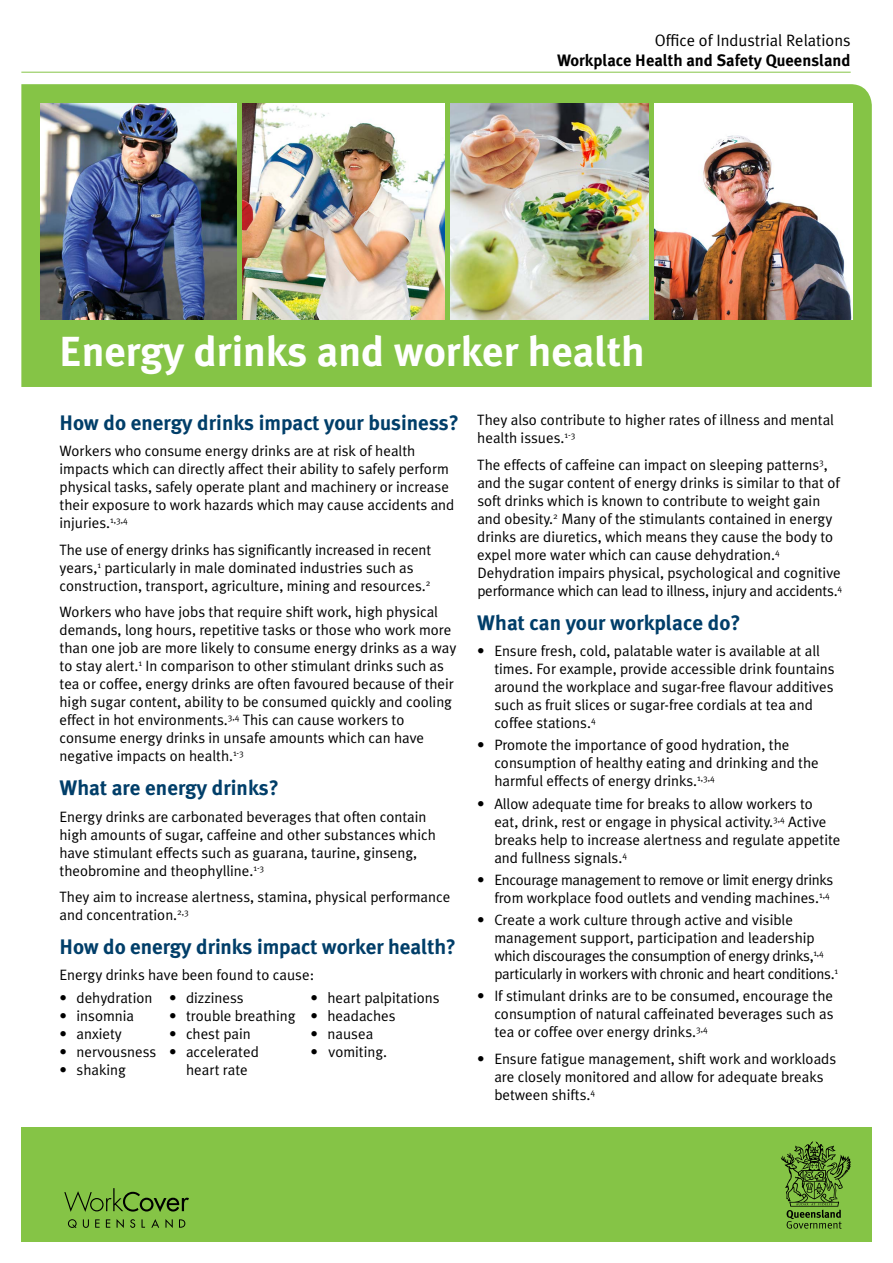
<style>
.page{position:relative;width:893px;height:1263px;background:#fff}
.page>*{position:absolute;margin:0;border:0;box-sizing:border-box;transform-origin:0 0}
.t1{font:700 42px "Meta Plus";color:#fff}
.t2{font:700 21px "Meta Plus";color:#003e69}
.t3{font:700 16.5px "Meta Plus";color:#000}
.t4{font:16.5px "Meta Plus Normal";color:#000}
.t5{font:15px/18px "Meta Plus Normal";color:#000}
.t6{font:15px/18px "Meta Plus Normal";letter-spacing:-.02em;color:#000;text-align:right}
</style>
<div class="page">
<div style="left:21px;top:84px;width:851px;height:303px;background:#85c446"></div>
<img style="left:41px;top:103px;width:195px;height:216px">
<img style="left:451px;top:103px;width:197px;height:216px">
<img style="left:243px;top:103px;width:201px;height:216px">
<img style="left:655px;top:103px;width:197px;height:216px">
<hr style="left:21px;top:72px;width:830px;height:1px;background:#85c446">
<div style="left:21px;top:1127px;width:851px;height:115px;background:#85c446"></div>
<svg style="left:781px;top:1141px;width:70px;height:88px"></svg>
<svg style="left:64px;top:1188px;width:125px;height:24px"></svg>
<svg style="left:68px;top:1219px;width:9px;height:9px"></svg>
<svg style="left:83px;top:1219px;width:6px;height:9px"></svg>
<svg style="left:95px;top:1219px;width:5px;height:9px"></svg>
<svg style="left:106px;top:1219px;width:4px;height:9px"></svg>
<svg style="left:117px;top:1219px;width:7px;height:9px"></svg>
<svg style="left:130px;top:1219px;width:5px;height:9px"></svg>
<svg style="left:142px;top:1219px;width:3px;height:9px"></svg>
<svg style="left:151px;top:1219px;width:8px;height:9px"></svg>
<svg style="left:165px;top:1219px;width:8px;height:9px"></svg>
<svg style="left:179px;top:1219px;width:6px;height:9px"></svg>
<p class="t4" style="left:655px;top:31px;width:198px">Office of Industrial Relations</p>
<p class="t3" style="left:557px;top:51px;width:295px">Workplace Health and Safety Queensland</p>
<h1 class="t1" style="left:59px;top:328px;width:587px">Energy drinks and worker health</h1>
<h2 class="t2" style="left:60px;top:410px;width:401px">How do energy drinks impact your business?</h2>
<p class="t5" style="left:60px;top:442px;width:396px">Workers who consume energy drinks are at risk of health impacts which can directly affect their ability to safely perform physical tasks, safely operate plant and machinery or increase their exposure to work hazards which may cause accidents and injuries.<sup>1,3,4</sup></p>
<p class="t5" style="left:60px;top:540px;width:373px">The use of energy drinks has significantly increased in recent years,<sup>1</sup> particularly in male dominated industries such as construction, transport, agriculture, mining and resources.<sup>2</sup></p>
<p class="t5" style="left:60px;top:603px;width:399px">Workers who have jobs that require shift work, high physical demands, long hours, repetitive tasks or those who work more than one job are more likely to consume energy drinks as a way to stay alert.<sup>1</sup> In comparison to other stimulant drinks such as tea or coffee, energy drinks are often favoured because of their high sugar content, ability to be consumed quickly and cooling effect in hot environments.<sup>3,4</sup> This can cause workers to consume energy drinks in unsafe amounts which can have negative impacts on health.<sup>1-3</sup></p>
<h2 class="t2" style="left:60px;top:776px;width:221px">What are energy drinks?</h2>
<p class="t5" style="left:60px;top:807px;width:378px">Energy drinks are carbonated beverages that often contain high amounts of sugar, caffeine and other substances which have stimulant effects such as guarana, taurine, ginseng, theobromine and theophylline.<sup>1-3</sup></p>
<p class="t5" style="left:60px;top:888px;width:392px">They aim to increase alertness, stamina, physical performance and concentration.<sup>2,3</sup></p>
<h2 class="t2" style="left:60px;top:934px;width:398px">How do energy drinks impact worker health?</h2>
<p class="t5" style="left:60px;top:966px;width:256px">Energy drinks have been found to cause:</p>
<p class="t5" style="left:477px;top:411px;width:358px">They also contribute to higher rates of illness and mental health issues.<sup>1-3</sup></p>
<p class="t5" style="left:477px;top:456px;width:366px">The effects of caffeine can impact on sleeping patterns<sup>3</sup>, and the sugar content of energy drinks is similar to that of soft drinks which is known to contribute to weight gain and obesity.<sup>2</sup> Many of the stimulants contained in energy drinks are diuretics, which means they cause the body to expel more water which can cause dehydration.<sup>4<br></sup>Dehydration impairs physical, psychological and cognitive performance which can lead to illness, injury and accidents.<sup>4</sup></p>
<h2 class="t2" style="left:477px;top:610px;width:265px">What can your workplace do?</h2>
<p class="t5" style="left:494px;top:642px;width:342px;text-indent:-17px">• Ensure fresh, cold, palatable water is available at all times. For example, provide accessible drink fountains around the workplace and sugar-free flavour additives such as fruit slices or sugar-free cordials at tea and coffee stations.<sup>4</sup></p>
<p class="t5" style="left:494px;top:736px;width:326px;text-indent:-17px">• Promote the importance of good hydration, the consumption of healthy eating and drinking and the harmful effects of energy drinks.<sup>1,3,4</sup></p>
<p class="t5" style="left:494px;top:794px;width:348px;text-indent:-17px">• Allow adequate time for breaks to allow workers to eat, drink, rest or engage in physical activity.<sup>3,4</sup> Active breaks help to increase alertness and regulate appetite and fullness signals.<sup>4</sup></p>
<p class="t6" style="left:477px;top:870px;width:358px">• Encourage management to remove or limit energy drinks from workplace food outlets and vending machines.<sup>1,4</sup></p>
<p class="t6" style="left:494px;top:911px;width:345px;text-align:left;text-indent:-17px">• Create a work culture through active and visible management support, participation and leadership which discourages the consumption of energy drinks,<sup>1,4 </sup>particularly in workers with chronic and heart conditions.<sup>1</sup></p>
<p class="t5" style="left:494px;top:987px;width:341px;text-align:justify;text-indent:-17px">• If stimulant drinks are to be consumed, encourage the consumption of natural caffeinated beverages such as tea or coffee over energy drinks.<sup>3,4</sup></p>
<p class="t5" style="left:494px;top:1049px;width:343px;text-indent:-17px">• Ensure fatigue management, shift work and workloads are closely monitored and allow for adequate breaks between shifts.<sup>4</sup></p>
<p class="t5" style="left:60px;top:989px;width:95px">• dehydration</p>
<p class="t5" style="left:60px;top:1007px;width:76px">• insomnia</p>
<p class="t5" style="left:60px;top:1025px;width:64px">• anxiety</p>
<p class="t5" style="left:60px;top:1043px;width:98px">• nervousness</p>
<p class="t5" style="left:60px;top:1061px;width:68px">• shaking</p>
<p class="t5" style="left:310px;top:989px;width:131px">• heart palpitations</p>
<p class="t5" style="left:310px;top:1007px;width:87px">• headaches</p>
<p class="t5" style="left:310px;top:1025px;width:64px">• nausea</p>
<p class="t5" style="left:310px;top:1043px;width:78px">• vomiting.</p>
<p class="t5" style="left:169px;top:989px;width:76px">• dizziness</p>
<p class="t5" style="left:169px;top:1007px;width:128px">• trouble breathing</p>
<p class="t5" style="left:169px;top:1025px;width:83px">• chest pain</p>
<p class="t5" style="left:169px;top:1043px;width:91px;text-align:center">• accelerated heart rate</p>
</div>
